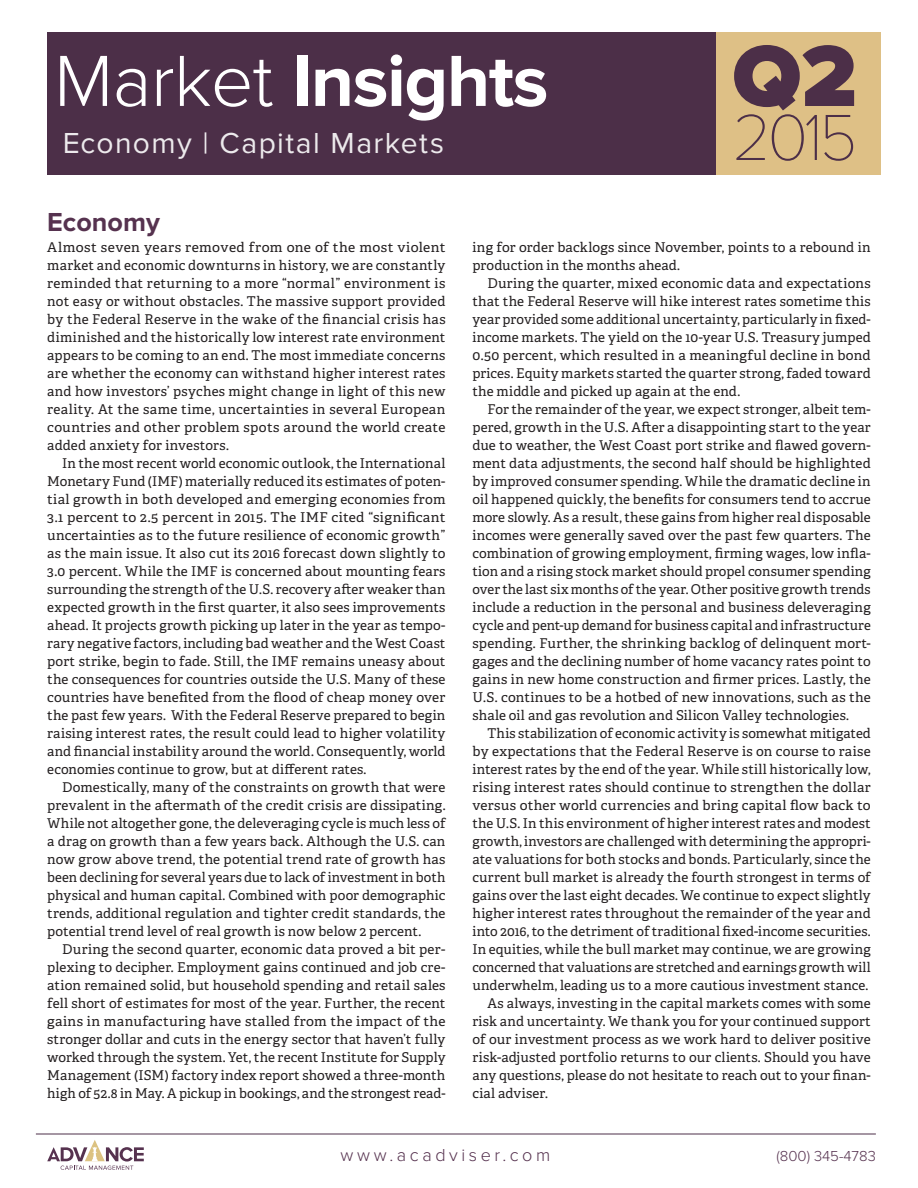
<style>
.page{position:relative;width:918px;height:1188px;background:#fff}
.page>*{position:absolute;margin:0;border:0;box-sizing:border-box;transform-origin:0 0}
.t1{font:900 90px "Proxima Nova";color:#4c2f48}
.t2{font:700 75px "Proxima Nova";letter-spacing:-.02em;color:#fff}
.t3{font:100 67.5px "Proxima Nova T";color:#4c2f48}
.t4{font:30px "Proxima Nova";letter-spacing:.045em;color:#fff}
.Performance_Numbers{font:700 27px "Proxima Nova";color:#56324f}
.t5{font:300 18px "Proxima Nova";letter-spacing:.2em;color:#56324f}
.t6{font:300 15px "Proxima Nova";color:#56324f}
.Main{font:13.5px/18px "Adelle PE";letter-spacing:.01em;color:#231f20;text-align:justify}
.s1{font-weight:300}
</style>
<div class="page">
<div style="left:47px;top:32px;width:669px;height:143px;background:#4c2f48"></div>
<div style="left:716px;top:32px;width:164px;height:143px;background:#dec086"></div>
<hr style="left:36px;top:1134px;width:840px;height:1px;background:#4c2f48">
<svg style="left:47px;top:1140px;width:97px;height:30px"></svg>
<p class="t2" style="left:54px;top:38px;width:496px"><span class="s1">Market</span> Insights</p>
<p class="t1" style="left:732px;top:24px;width:126px">Q2</p>
<p class="t3" style="left:732px;top:99px;width:127px">2015</p>
<h3 class="t4" style="left:62px;top:126px;width:383px">Economy | Capital Markets</h3>
<p class="Performance_Numbers" style="left:47px;top:206px;width:114px">Economy</p>
<p class="Main" style="left:47px;top:238px;width:400px">Almost seven years removed from one of the most violent market and economic downturns in history, we are constantly reminded that returning to a more “normal” environment is not easy or without obstacles. The massive support provided by the Federal Reserve in the wake of the financial crisis has diminished and the historically low interest rate environment appears to be coming to an end. The most immediate concerns are whether the economy can withstand higher interest rates and how investors’ psyches might change in light of this new reality. At the same time, uncertainties in several European countries and other problem spots around the world create added anxiety for investors.</p>
<p class="Main" style="left:47px;top:454px;width:400px;text-indent:15px">In the most recent world economic outlook, the International Monetary Fund (IMF) materially reduced its estimates of poten&shy;tial growth in both developed and emerging economies from 3.1 percent to 2.5 percent in 2015. The IMF cited “significant uncertainties as to the future resilience of economic growth” as the main issue. It also cut its 2016 forecast down slightly to 3.0 percent. While the IMF is concerned about mounting fears surrounding the strength of the U.S. recovery after weaker than expected growth in the first quarter, it also sees improvements ahead. It projects growth picking up later in the year as tempo&shy;rary negative factors, including bad weather and the West Coast port strike, begin to fade. Still, the IMF remains uneasy about the consequences for countries outside the U.S. Many of these countries have benefited from the flood of cheap money over the past few years. With the Federal Reserve prepared to begin raising interest rates, the result could lead to higher volatility and financial instability around the world. Consequently, world economies continue to grow, but at different rates.</p>
<p class="Main" style="left:47px;top:778px;width:400px;text-indent:15px">Domestically, many of the constraints on growth that were prevalent in the aftermath of the credit crisis are dissipating.<br>While not altogether gone, the deleveraging cycle is much less of a drag on growth than a few years back. Although the U.S. can now grow above trend, the potential trend rate of growth has been declining for several years due to lack of investment in both physical and human capital. Combined with poor demographic trends, additional regulation and tighter credit standards, the potential trend level of real growth is now below 2 percent.</p>
<p class="Main" style="left:47px;top:940px;width:400px;text-indent:15px">During the second quarter, economic data proved a bit per&shy;plexing to decipher. Employment gains continued and job cre&shy;ation remained solid, but household spending and retail sales fell short of estimates for most of the year. Further, the recent gains in manufacturing have stalled from the impact of the stronger dollar and cuts in the energy sector that haven’t fully worked through the system. Yet, the recent Institute for Supply Management (ISM) factory index report showed a three-month high of 52.8 in May. A pickup in bookings, and the strongest read-</p>
<p class="Main" style="left:472px;top:238px;width:400px">ing for order backlogs since November, points to a rebound in production in the months ahead.</p>
<p class="Main" style="left:472px;top:274px;width:400px;text-indent:15px">During the quarter, mixed economic data and expectations that the Federal Reserve will hike interest rates sometime this year provided some additional uncertainty, particularly in fixed&shy;income markets. The yield on the 10-year U.S. Treasury jumped 0.50 percent, which resulted in a meaningful decline in bond prices. Equity markets started the quarter strong, faded toward the middle and picked up again at the end.</p>
<p class="Main" style="left:472px;top:400px;width:400px;text-indent:15px">For the remainder of the year, we expect stronger, albeit tem&shy;pered, growth in the U.S. After a disappointing start to the year due to weather, the West Coast port strike and flawed govern&shy;ment data adjustments, the second half should be highlighted by improved consumer spending. While the dramatic decline in oil happened quickly, the benefits for consumers tend to accrue more slowly. As a result, these gains from higher real disposable incomes were generally saved over the past few quarters. The combination of growing employment, firming wages, low infla&shy;tion and a rising stock market should propel consumer spending over the last six months of the year. Other positive growth trends include a reduction in the personal and business deleveraging cycle and pent-up demand for business capital and infrastructure spending. Further, the shrinking backlog of delinquent mort&shy;gages and the declining number of home vacancy rates point to gains in new home construction and firmer prices. Lastly, the U.S. continues to be a hotbed of new innovations, such as the shale oil and gas revolution and Silicon Valley technologies.</p>
<p class="Main" style="left:472px;top:724px;width:400px;text-indent:15px">This stabilization of economic activity is somewhat mitigated by expectations that the Federal Reserve is on course to raise interest rates by the end of the year. While still historically low, rising interest rates should continue to strengthen the dollar versus other world currencies and bring capital flow back to the U.S. In this environment of higher interest rates and modest growth, investors are challenged with determining the appropri&shy;ate valuations for both stocks and bonds. Particularly, since the current bull market is already the fourth strongest in terms of gains over the last eight decades. We continue to expect slightly higher interest rates throughout the remainder of the year and into 2016, to the detriment of traditional fixed-income securities.<br>In equities, while the bull market may continue, we are growing concerned that valuations are stretched and earnings growth will underwhelm, leading us to a more cautious investment stance.</p>
<p class="Main" style="left:472px;top:994px;width:400px;text-indent:15px">As always, investing in the capital markets comes with some risk and uncertainty. We thank you for your continued support of our investment process as we work hard to deliver positive risk-adjusted portfolio returns to our clients. Should you have any questions, please do not hesitate to reach out to your finan&shy;cial adviser.</p>
<p class="t5" style="left:341px;top:1145px;width:211px">www.acadviser.com</p>
<p class="t6" style="left:777px;top:1147px;width:101px">(800) 345-4783</p>
</div>
